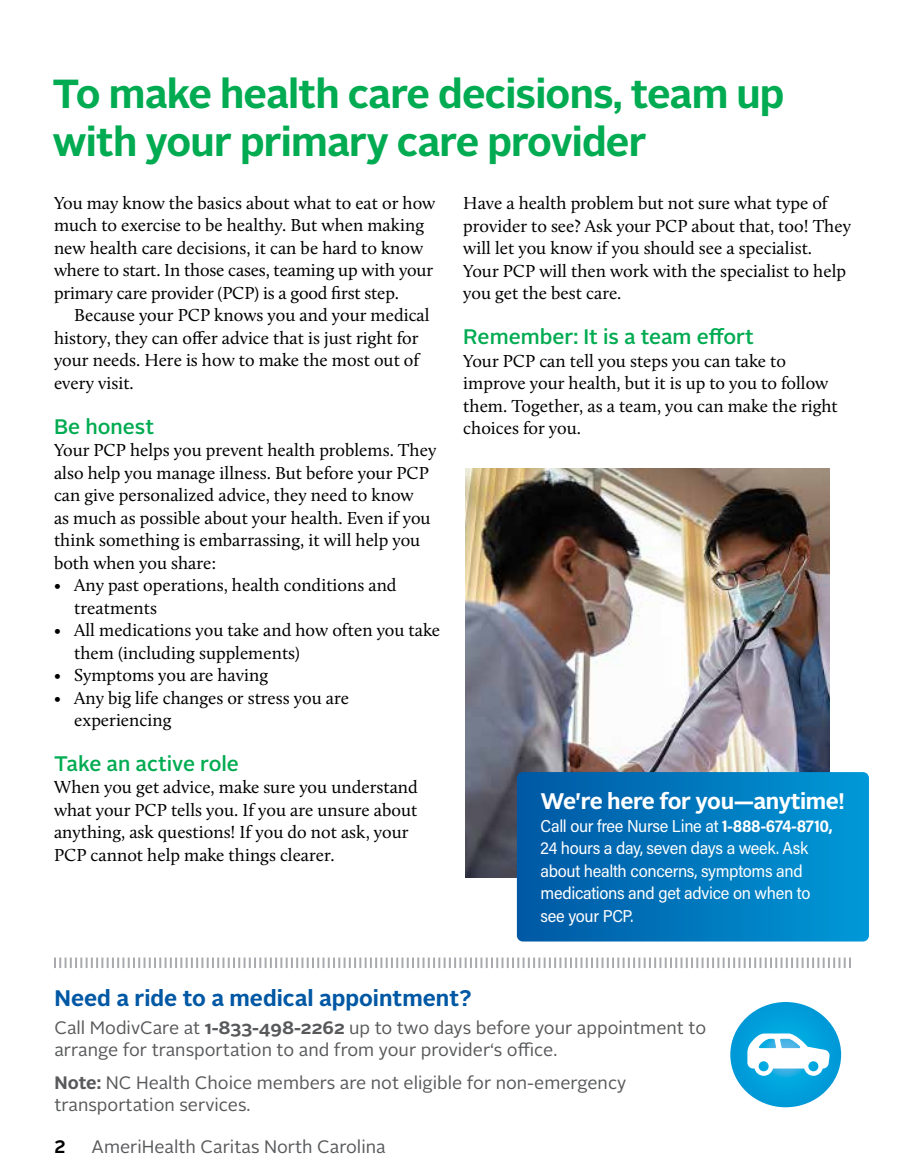
<style>
.page{position:relative;width:905px;height:1175px;background:#fff}
.page>*{position:absolute;margin:0;border:0;box-sizing:border-box;transform-origin:0 0}
.t1{font:700 40.5px/48px "Alright Sans";letter-spacing:-.02em;color:#00ab51}
.t2{font:700 22.5px "Alright Sans";color:#0058a4}
.t3{font:700 22.5px "Alright Sans";letter-spacing:-.02em;color:#fff}
.t4{font:500 21px "Alright Sans";color:#00ab51}
.t5{font:18px/22.5px "Calluna";color:#000}
.t6{font:18px/21.6px "Alright Sans";color:#58595b}
.t7{font:700 18px "Alright Sans";color:#000}
.t8{font:17.25px/22.5px "Acumin Pro Semi Cond";letter-spacing:-.02em;color:#fff}
.s1{font-weight:700}
</style>
<div class="page">
<img style="left:465px;top:469px;width:364px;height:408px">
<svg style="left:517px;top:772px;width:351px;height:169px;background:#0077bc"></svg>
<svg style="left:54px;top:957px;width:796px;height:11px"></svg>
<svg style="left:730px;top:1002px;width:111px;height:105px"></svg>
<h1 class="t1" style="left:52px;top:70px;width:733px">To make health care decisions, team up with your primary care provider</h1>
<p class="t5" style="left:54px;top:191px;width:383px">You may know the basics about what to eat or how much to exercise to be healthy. But when making new health care decisions, it can be hard to know where to start. In those cases, teaming up with your primary care provider (PCP) is a good frst step.</p>
<p class="t5" style="left:54px;top:304px;width:377px;text-indent:20px">Because your PCP knows you and your medical history, they can ofer advice that is just right for your needs. Here is how to make the most out of every visit.</p>
<p class="t4" style="left:54px;top:412px;width:102px">Be honest</p>
<p class="t5" style="left:54px;top:439px;width:384px">Your PCP helps you prevent health problems. They also help you manage illness. But before your PCP can give personalized advice, they need to know<br>as much as possible about your health. Even if you think something is embarrassing, it will help you both when you share:</p>
<p class="t5" style="left:74px;top:574px;width:324px;text-indent:-20px">• Any past operations, health conditions and treatments</p>
<p class="t5" style="left:74px;top:619px;width:367px;text-indent:-20px">• All medications you take and how often you take them (including supplements)</p>
<p class="t5" style="left:54px;top:664px;width:215px">• Symptoms you are having</p>
<p class="t5" style="left:74px;top:686px;width:276px;text-indent:-20px">• Any big life changes or stress you are experiencing</p>
<p class="t4" style="left:54px;top:748px;width:186px">Take an active role</p>
<p class="t5" style="left:54px;top:775px;width:365px">When you get advice, make sure you understand what your PCP tells you. If you are unsure about anything, ask questions! If you do not ask, your PCP cannot help make things clearer.</p>
<p class="t5" style="left:463px;top:192px;width:389px">Have a health problem but not sure what type of provider to see? Ask your PCP about that, too! They will let you know if you should see a specialist.<br>Your PCP will then work with the specialist to help you get the best care.</p>
<p class="t4" style="left:463px;top:322px;width:292px">Remember: It is a team efort</p>
<p class="t5" style="left:463px;top:349px;width:376px">Your PCP can tell you steps you can take to improve your health, but it is up to you to follow them. Together, as a team, you can make the right choices for you.</p>
<h3 class="t3" style="left:540px;top:785px;width:305px">We're here for you—anytime!</h3>
<p class="t8" style="left:540px;top:813px;width:294px">Call our free Nurse Line at <span class="s1">1-888-674-8710, </span>24 hours a day, seven days a week. Ask about health concerns, symptoms and medications and get advice on when to see your PCP.</p>
<h3 class="t2" style="left:54px;top:982px;width:418px">Need a ride to a medical appointment?</h3>
<p class="t6" style="left:54px;top:1017px;width:653px">Call ModivCare at <span class="s1">1-833-498-2262</span> up to two days before your appointment to arrange for transportation to and from your provider‘s ofce.</p>
<p class="t6" style="left:54px;top:1072px;width:573px"><span class="s1">Note:</span> NC Health Choice members are not eligible for non-emergency transportation services.</p>
<p class="t7" style="left:54px;top:1133px;width:13px">2</p>
<p class="t6" style="left:92px;top:1135px;width:295px">AmeriHealth Caritas North Carolina</p>
</div>
